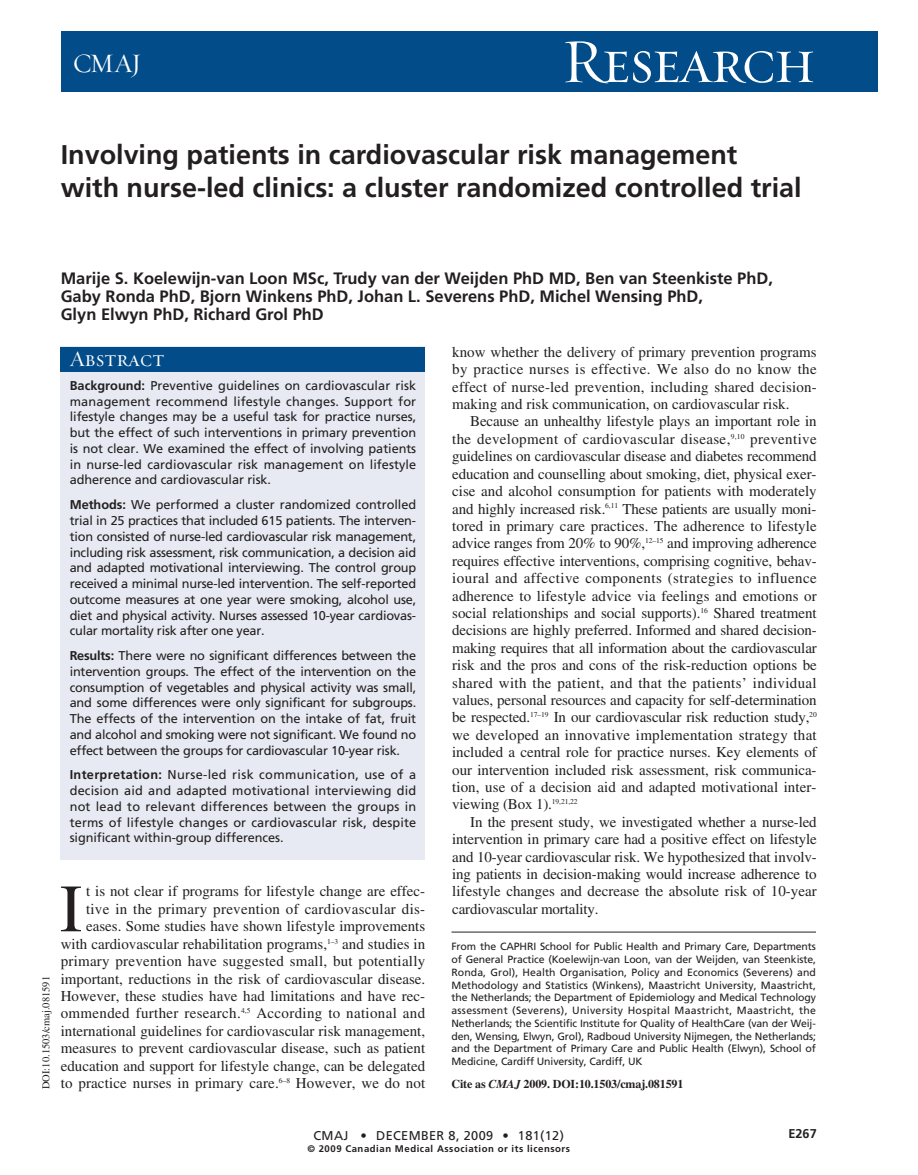
<style>
.page{position:relative;width:918px;height:1175px;background:#fff}
.page>*{position:absolute;margin:0;border:0;box-sizing:border-box;transform-origin:0 0}
.t1{font:67.5px "Times";color:#231f20}
.t2{font:63px "Requiem Display HTF Small Caps";letter-spacing:-.035em;color:#fff}
.t3{font:700 27px/33px "Frutiger";color:#231f20}
.t4{font:27px "Requiem Display HTF Roman";color:#fff}
.t5{font:22.5px "Requiem Display HTF Small Caps";color:#fff}
.t6{font:700 16.5px/18px "Frutiger";color:#231f20}
.t7{font:15px/17.4px "Times";color:#231f20;text-align:justify}
.t8{font:12.75px/15.8px "Frutiger";letter-spacing:-.005em;color:#231f20;text-align:justify}
.t9{font:12.75px "Frutiger";letter-spacing:.025em;color:#231f20}
.t10{font:700 12.75px "Frutiger";color:#231f20}
.t11{font:700 12px "Times";letter-spacing:-.01em;color:#231f20}
.t12{font:10.5px/12.8px "Frutiger";letter-spacing:-.01em;color:#231f20;text-align:justify}
.t13{font:10.5px "Times";color:#231f20}
.t14{font:700 9.6px "Frutiger";letter-spacing:.055em;color:#231f20}
.s1{font-weight:700}
.s2{font-style:italic}
</style>
<div class="page">
<div style="left:61px;top:32px;width:817px;height:60px;background:#014c89"></div>
<hr style="left:452px;top:931px;width:364px;height:1px;background:#231f20">
<div style="left:61px;top:346px;width:364px;height:514px;background:#e7eaf3"></div>
<div style="left:61px;top:346px;width:364px;height:25px;background:#014c89"></div>
<h3 class="t4" style="left:73px;top:53px;width:70px">CMAJ</h3>
<h2 class="t2" style="left:561px;top:23px;width:256px">Research</h2>
<h3 class="t3" style="left:61px;top:140px;width:742px">Involving patients in cardiovascular risk management with nurse-led clinics: a cluster randomized controlled trial</h3>
<p class="t13" style="left:42px;top:1089px;width:115px;rotate:-90deg">DOI:10.1503/cmaj.081591</p>
<p class="t6" style="left:61px;top:271px;width:714px">Marije S. Koelewijn-van Loon MSc, Trudy van der Weijden PhD MD, Ben van Steenkiste PhD,<br>Gaby Ronda PhD, Bjorn Winkens PhD, Johan L. Severens PhD, Michel Wensing PhD,<br>Glyn Elwyn PhD, Richard Grol PhD</p>
<h3 class="t5" style="left:70px;top:345px;width:96px">Abstract</h3>
<p class="t8" style="left:70px;top:378px;width:348px"><span class="s1">Background:</span> Preventive guidelines on cardiovascular risk management recommend lifestyle changes. Support for lifestyle changes may be a useful task for practice nurses, but the effect of such interventions in primary prevention is not clear. We examined the effect of involving patients in nurse-led cardiovascular risk management on lifestyle adherence and cardiovascular risk.</p>
<p class="t8" style="left:70px;top:498px;width:348px"><span class="s1">Methods:</span> We performed a cluster randomized controlled trial in 25 practices that included 615 patients. The interven&shy;tion consisted of nurse-led cardiovascular risk management, including risk assessment, risk communication, a decision aid and adapted motivational interviewing. The control group received a minimal nurse-led intervention. The self-reported outcome measures at one year were smoking, alcohol use, diet and physical activity. Nurses assessed 10-year cardiovas&shy;cular mortality risk after one year.</p>
<p class="t8" style="left:70px;top:648px;width:348px"><span class="s1">Results:</span> There were no significant differences between the intervention groups. The effect of the intervention on the consumption of vegetables and physical activity was small, and some differences were only significant for subgroups.<br>The effects of the intervention on the intake of fat, fruit and alcohol and smoking were not significant. We found no effect between the groups for cardiovascular 10-year risk.</p>
<p class="t8" style="left:70px;top:768px;width:348px"><span class="s1">Interpretation:</span> Nurse-led risk communication, use of a decision aid and adapted motivational interviewing did not lead to relevant differences between the groups in terms of lifestyle changes or cardiovascular risk, despite significant within-group differences.</p>
<p class="t7" style="left:61px;top:884px;width:366px;text-align:right">t is not clear if programs for lifestyle change are effec&shy;tive in the primary prevention of cardiovascular dis&shy;eases. Some studies have shown lifestyle improvements with cardiovascular rehabilitation programs,<sup>1–3</sup> and studies in primary prevention have suggested small, but potentially important, reductions in the risk of cardiovascular disease.<br>However, these studies have had limitations and have rec&shy;ommended further research.<sup>4,5</sup> According to national and international guidelines for cardiovascular risk management, measures to prevent cardiovascular disease, such as patient education and support for lifestyle change, can be delegated to practice nurses in primary care.<sup>6–8</sup> However, we do not</p>
<h1 class="t1" style="left:60px;top:884px;width:24px">I</h1>
<p class="t7" style="left:452px;top:344px;width:366px">know whether the delivery of primary prevention programs by practice nurses is effective. We also do no know the effect of nurse-led prevention, including shared decision&shy;making and risk communication, on cardiovascular risk.</p>
<p class="t7" style="left:452px;top:414px;width:366px;text-indent:18px">Because an unhealthy lifestyle plays an important role in the development of cardiovascular disease,<sup>9,10</sup> preventive guidelines on cardiovascular disease and diabetes recommend education and counselling about smoking, diet, physical exer&shy;cise and alcohol consumption for patients with moderately and highly increased risk.<sup>6,11</sup> These patients are usually moni&shy;tored in primary care practices. The adherence to lifestyle advice ranges from 20% to 90%,<sup>12–15</sup> and improving adherence requires effective interventions, comprising cognitive, behav&shy;ioural and affective components (strategies to influence adherence to lifestyle advice via feelings and emotions or social relationships and social supports).<sup>16</sup> Shared treatment decisions are highly preferred. Informed and shared decision&shy;making requires that all information about the cardiovascular risk and the pros and cons of the risk-reduction options be shared with the patient, and that the patients’ individual values, personal resources and capacity for self-determination be respected.<sup>17–19</sup> In our cardiovascular risk reduction study,<sup>20 </sup>we developed an innovative implementation strategy that included a central role for practice nurses. Key elements of our intervention included risk assessment, risk communica&shy;tion, use of a decision aid and adapted motivational inter&shy;viewing (Box 1).<sup>19,21,22</sup></p>
<p class="t7" style="left:452px;top:814px;width:366px;text-indent:18px">In the present study, we investigated whether a nurse-led intervention in primary care had a positive effect on lifestyle and 10-year cardiovascular risk. We hypothesized that involv&shy;ing patients in decision-making would increase adherence to lifestyle changes and decrease the absolute risk of 10-year cardiovascular mortality.</p>
<p class="t12" style="left:452px;top:941px;width:366px">From the CAPHRI School for Public Health and Primary Care, Departments of General Practice (Koelewijn-van Loon, van der Weijden, van Steenkiste, Ronda, Grol), Health Organisation, Policy and Economics (Severens) and Methodology and Statistics (Winkens), Maastricht University, Maastricht, the Netherlands; the Department of Epidemiology and Medical Technology assessment (Severens), University Hospital Maastricht, Maastricht, the Netherlands; the Scientific Institute for Quality of HealthCare (van der Weij&shy;den, Wensing, Elwyn, Grol), Radboud University Nijmegen, the Netherlands; and the Department of Primary Care and Public Health (Elwyn), School of Medicine, Cardiff University, Cardiff, UK</p>
<p class="t11" style="left:452px;top:1079px;width:233px">Cite as <span class="s2">CMAJ</span> 2009. DOI:10.1503/cmaj.081591</p>
<p class="t9" style="left:314px;top:1130px;width:252px">CMAJ • DECEMBER 8, 2009 • 181(12)</p>
<p class="t14" style="left:307px;top:1145px;width:264px">© 2009 Canadian Medical Association or its licensors</p>
<p class="t10" style="left:788px;top:1128px;width:30px">E267</p>
</div>
